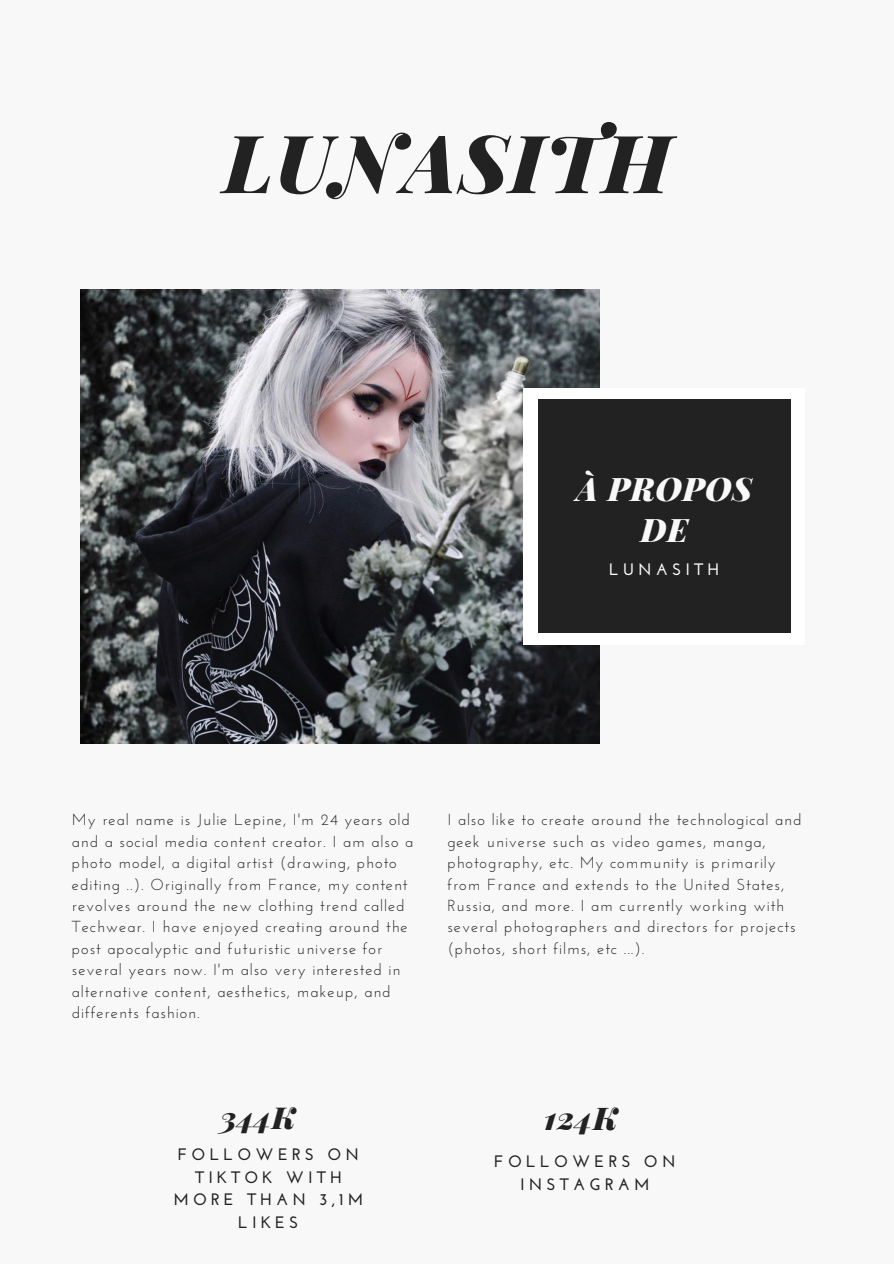
<style>
.page{position:relative;width:894px;height:1264px;background:#fff}
.page>*{position:absolute;margin:0;border:0;box-sizing:border-box;transform-origin:0 0}
.t1{font:italic 900 80.4px "Playfair Display";letter-spacing:.02em;color:#222}
.t2{font:italic 900 32.55px/40.5px "Playfair Display";letter-spacing:.02em;color:#f8f8f8;text-align:center}
.t3{font:italic 900 31.35px "Playfair Display";color:#222}
.t4{font:italic 900 30.3px "Playfair Display";color:#222}
.t5{font:700 16.5px/22.5px "Josefin Sans";letter-spacing:.25em;color:#222;text-align:center}
.t6{font:700 16.5px "Josefin Sans";letter-spacing:.25em;color:#f8f8f8}
.t7{font:15.9px/21.5px "Josefin Sans";letter-spacing:.06em;color:#222}
</style>
<div class="page">
<div style="left:0;top:0;width:893px;height:1263px;background:#f8f8f8"></div>
<img style="left:80px;top:290px;width:519px;height:453px">
<div style="left:523px;top:388px;width:281px;height:257px;background:#fff"></div>
<div style="left:538px;top:400px;width:252px;height:233px;background:#222"></div>
<p class="t1" style="left:223px;top:106px;width:448px">LUNASITH</p>
<p class="t2" style="left:576px;top:467px;width:177px">À PROPOS<br>DE</p>
<p class="t6" style="left:609px;top:562px;width:111px">LUNASITH</p>
<p class="t7" style="left:72px;top:810px;width:343px">My real name is Julie Lepine, I'm 24 years old and a social media content creator. I am also a photo model, a digital artist (drawing, photo editing ..). Originally from France, my content revolves around the new clothing trend called Techwear. I have enjoyed creating around the post apocalyptic and futuristic universe for several years now. I'm also very interested in alternative content, aesthetics, makeup, and differents fashion.</p>
<p class="t7" style="left:447px;top:810px;width:355px">I also like to create around the technological and geek universe such as video games, manga, photography, etc. My community is primarily from France and extends to the United States, Russia, and more. I am currently working with several photographers and directors for projects (photos, short films, etc ...).</p>
<p class="t4" style="left:220px;top:1095px;width:77px">344K</p>
<p class="t5" style="left:173px;top:1144px;width:191px">FOLLOWERS ON<br>TIKTOK WITH<br>MORE THAN 3,1M<br>LIKES</p>
<p class="t3" style="left:544px;top:1095px;width:75px">124K</p>
<p class="t5" style="left:494px;top:1151px;width:183px">FOLLOWERS ON<br>INSTAGRAM</p>
</div>
